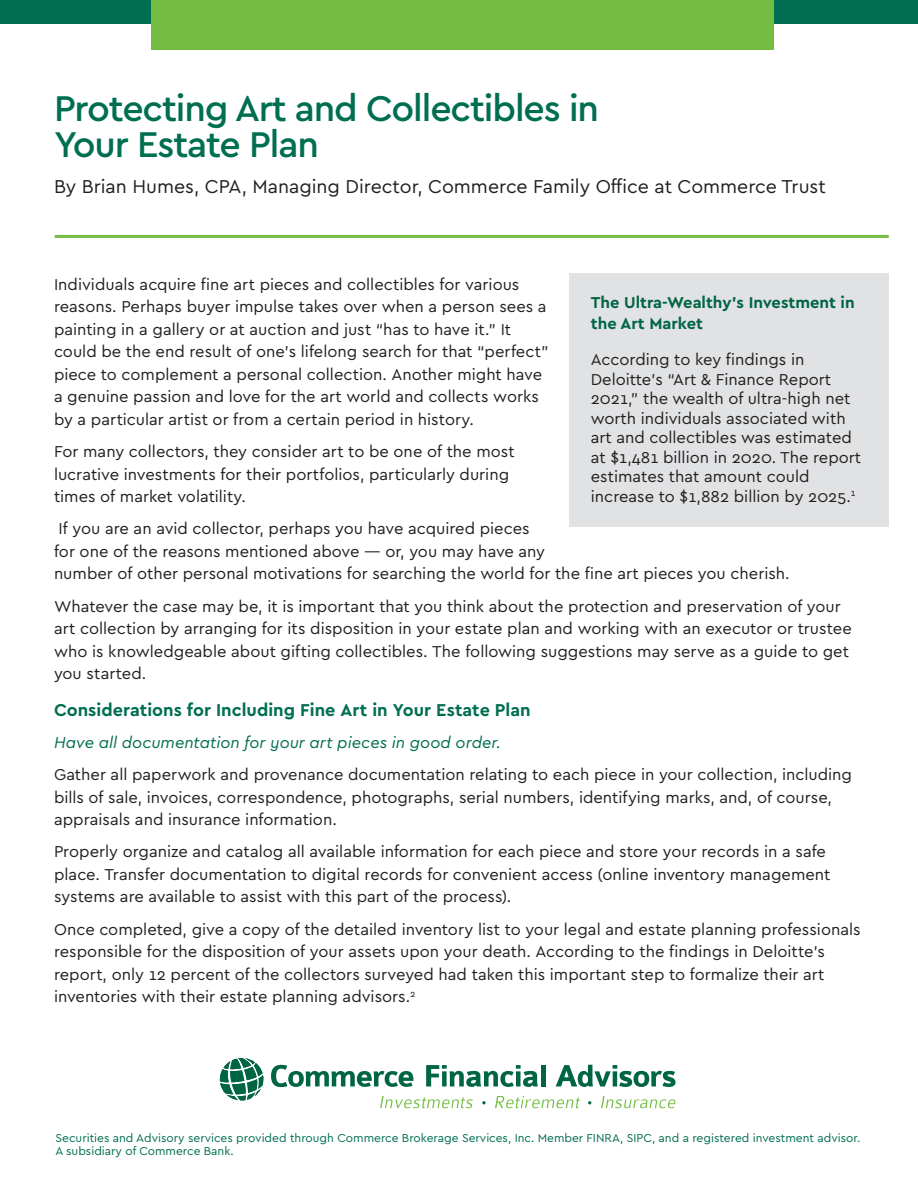
<style>
.page{position:relative;width:918px;height:1188px;background:#fff}
.page>*{position:absolute;margin:0;border:0;box-sizing:border-box;transform-origin:0 0}
.t1{font:500 37.5px/36px "Cera";letter-spacing:-.03em;color:#006e51}
.t2{font:19.5px "Cera";color:#231f20}
.t3{font:700 18px "Cera";color:#006e51}
.t4{font:16.5px/22.5px "Cera";color:#231f20}
.t5{font:italic 16.5px "Cera";color:#006e51}
.t6{font:700 16.5px/21px "Cera";color:#006544}
.t7{font:12px/13.5px "Cera";color:#006e51}
</style>
<div class="page">
<hr style="left:55px;top:235px;width:834px;height:3px;background:#74bd43">
<div style="left:0;top:0;width:918px;height:24px;background:#006e51"></div>
<div style="left:152px;top:0;width:622px;height:49px;background:#74bd43"></div>
<svg style="left:271px;top:1065px;width:143px;height:22px"></svg>
<svg style="left:220px;top:1058px;width:44px;height:43px"></svg>
<svg style="left:426px;top:1065px;width:112px;height:22px"></svg>
<hr style="left:541px;top:1065px;width:4px;height:21px;background:#006544">
<svg style="left:556px;top:1065px;width:119px;height:22px"></svg>
<svg style="left:601px;top:1096px;width:74px;height:12px"></svg>
<svg style="left:495px;top:1096px;width:85px;height:12px"></svg>
<svg style="left:380px;top:1096px;width:93px;height:12px"></svg>
<svg style="left:482px;top:1101px;width:4px;height:3px"></svg>
<div style="left:569px;top:273px;width:320px;height:253px;background:#e1e2e4"></div>
<h1 class="t1" style="left:54px;top:88px;width:547px">Protecting Art and Collectibles in<br>Your Estate Plan</h1>
<p class="t2" style="left:54px;top:173px;width:773px">By Brian Humes, CPA, Managing Director, Commerce Family Office at Commerce Trust</p>
<p class="t4" style="left:54px;top:272px;width:496px">Individuals acquire fine art pieces and collectibles for various reasons. Perhaps buyer impulse takes over when a person sees a painting in a gallery or at auction and just “has to have it.” It could be the end result of one’s lifelong search for that “perfect” piece to complement a personal collection. Another might have a genuine passion and love for the art world and collects works by a particular artist or from a certain period in history.</p>
<p class="t4" style="left:54px;top:440px;width:462px">For many collectors, they consider art to be one of the most lucrative investments for their portfolios, particularly during times of market volatility.</p>
<p class="t4" style="left:54px;top:517px;width:737px">If you are an avid collector, perhaps you have acquired pieces<br>for one of the reasons mentioned above — or, you may have any<br>number of other personal motivations for searching the world for the fine art pieces you cherish.</p>
<p class="t4" style="left:54px;top:594px;width:799px">Whatever the case may be, it is important that you think about the protection and preservation of your art collection by arranging for its disposition in your estate plan and working with an executor or trustee who is knowledgeable about gifting collectibles. The following suggestions may serve as a guide to get you started.</p>
<p class="t3" style="left:54px;top:698px;width:478px">Considerations for Including Fine Art in Your Estate Plan</p>
<p class="t5" style="left:54px;top:731px;width:449px">Have all documentation for your art pieces in good order.</p>
<p class="t4" style="left:54px;top:763px;width:800px">Gather all paperwork and provenance documentation relating to each piece in your collection, including bills of sale, invoices, correspondence, photographs, serial numbers, identifying marks, and, of course, appraisals and insurance information.</p>
<p class="t4" style="left:54px;top:840px;width:778px">Properly organize and catalog all available information for each piece and store your records in a safe place. Transfer documentation to digital records for convenient access (online inventory management systems are available to assist with this part of the process).</p>
<p class="t4" style="left:54px;top:917px;width:808px">Once completed, give a copy of the detailed inventory list to your legal and estate planning professionals responsible for the disposition of your assets upon your death. According to the findings in Deloitte’s report, only 12 percent of the collectors surveyed had taken this important step to formalize their art inventories with their estate planning advisors.<sup>2</sup></p>
<p class="t6" style="left:591px;top:291px;width:265px">The Ultra-Wealthy’s Investment in the Art Market</p>
<p class="t4" style="left:591px;top:349px;width:272px;line-height:19.5px">According to key findings in Deloitte’s “Art &amp; Finance Report 2021,” the wealth of ultra-high net worth individuals associated with art and collectibles was estimated at $1,481 billion in 2020. The report estimates that amount could increase to $1,882 billion by 2025.<sup>1</sup></p>
<p class="t7" style="left:55px;top:1130px;width:807px">Securities and Advisory services provided through Commerce Brokerage Services, Inc. Member FINRA, SIPC, and a registered investment advisor.<br>A subsidiary of Commerce Bank.</p>
</div>
